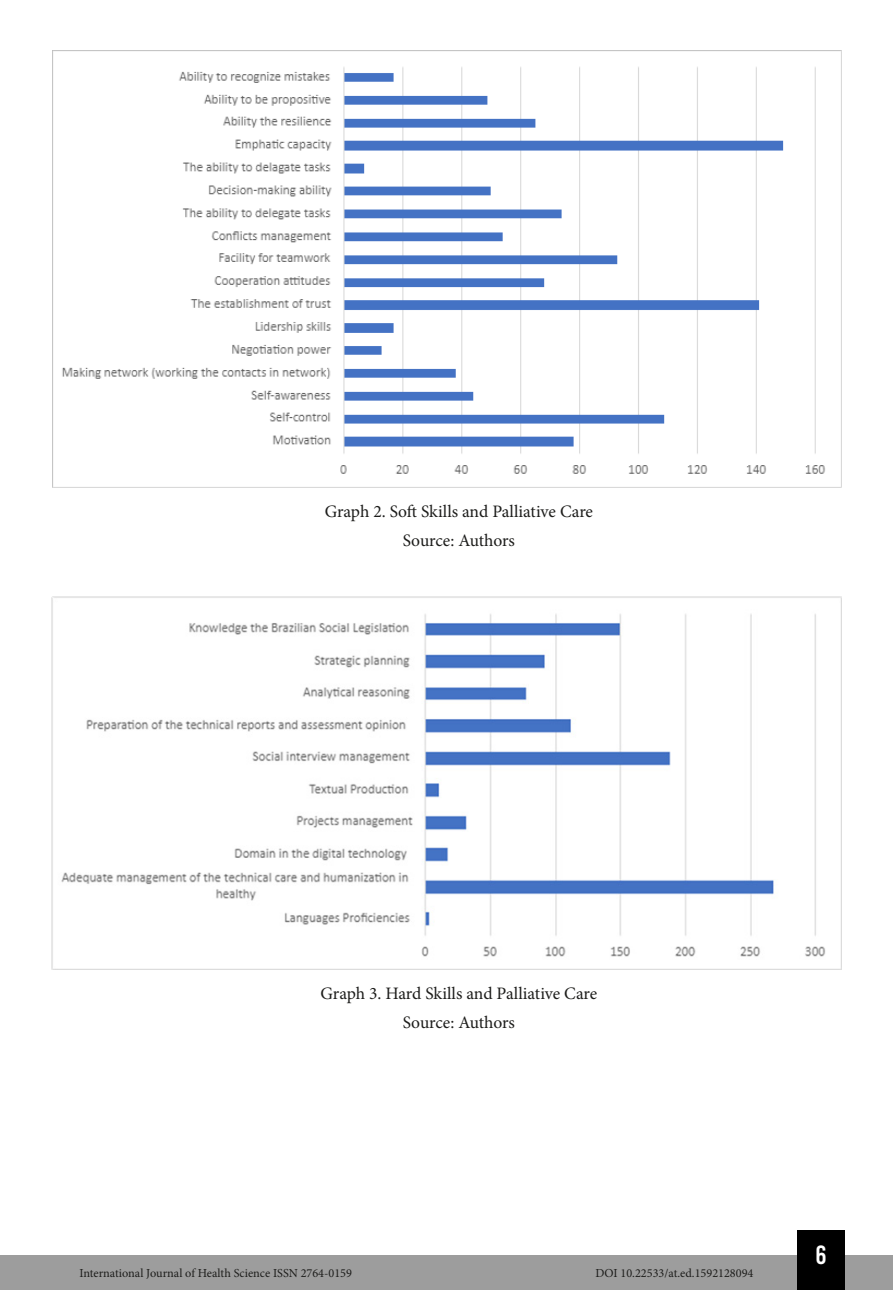
<style>
.page{position:relative;width:893px;height:1290px;background:#fff}
.page>*{position:absolute;margin:0;border:0;box-sizing:border-box;transform-origin:0 0}
.t1{font:26.25px "Bebas Kai";color:#fff}
.Info_Imagem{font:17.5px "Minion Pro";letter-spacing:-.005em;color:#1d1d1b}
.t2{font:12.25px "Minion Pro";color:#1d1d1b}
</style>
<div class="page">
<div style="left:0;top:1255px;width:893px;height:35px;background:#9d9d9d"></div>
<div style="left:797px;top:1230px;width:48px;height:60px;background:#000"></div>
<img style="left:52px;top:50px;width:789px;height:437px">
<img style="left:52px;top:596px;width:789px;height:373px">
<p class="Info_Imagem" style="left:325px;top:500px;width:270px">Graph 2. Soft Skills and Palliative Care</p>
<p class="Info_Imagem" style="left:403px;top:529px;width:114px">Source: Authors</p>
<p class="Info_Imagem" style="left:320px;top:981px;width:278px">Graph 3. Hard Skills and Palliative Care</p>
<p class="Info_Imagem" style="left:403px;top:1011px;width:114px">Source: Authors</p>
<p class="t2" style="left:79px;top:1265px;width:274px">International Journal of Health Science ISSN 2764-0159</p>
<p class="t2" style="left:595px;top:1265px;width:160px">DOI 10.22533/at.ed.1592128094</p>
<h1 class="t1" style="left:815px;top:1241px;width:13px">6</h1>
</div>
